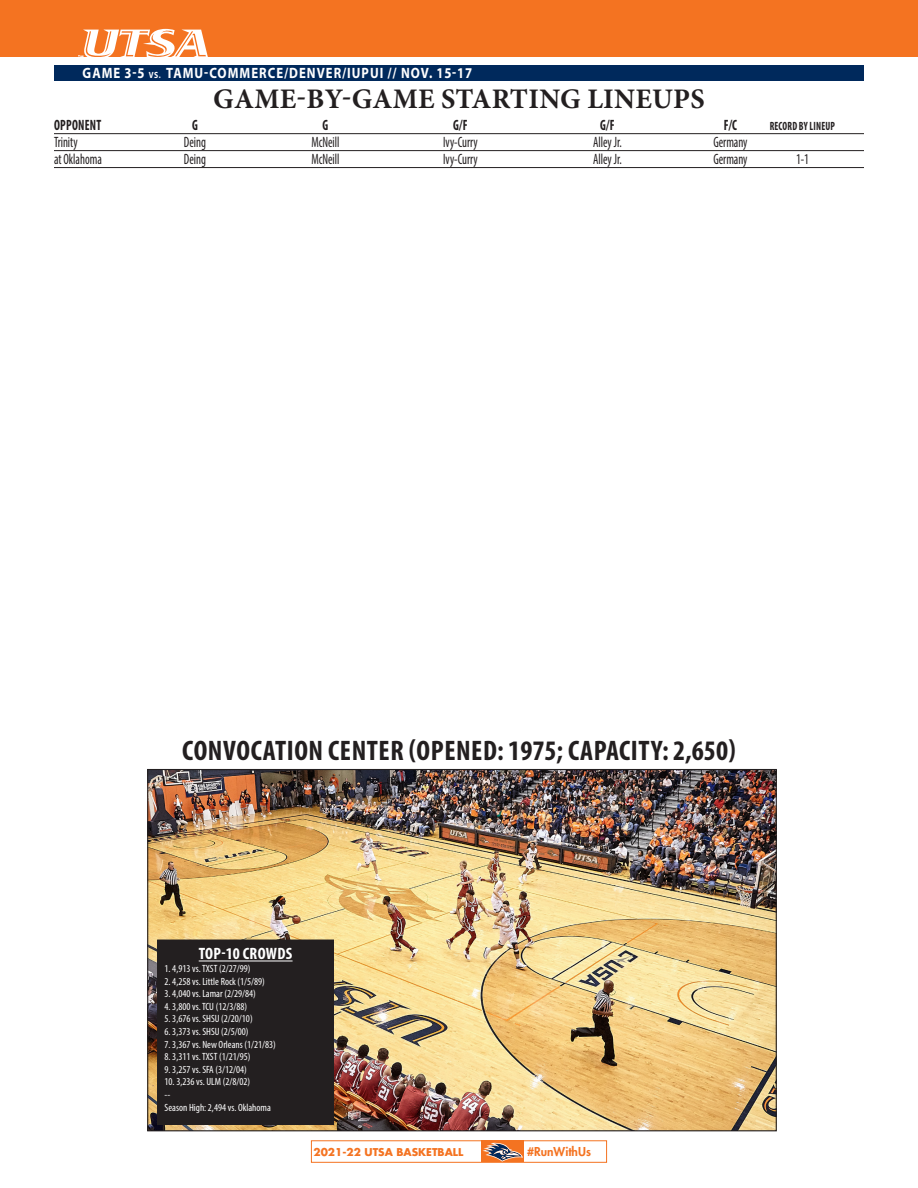
<style>
.page{position:relative;width:918px;height:1188px;background:#fff}
.page>*{position:absolute;margin:0;border:0;box-sizing:border-box;transform-origin:0 0}
.t1{font:700 condensed 28.35px "Myriad Pro";letter-spacing:.02em;color:#231f20}
.t2{font:700 28.35px "Minion Pro";letter-spacing:.01em;color:#231f20}
.t3{font:700 condensed 16.5px "Myriad Pro";letter-spacing:.02em;color:#fff}
.Paragraph_Style_3{font:condensed 15px "Myriad Pro";color:#231f20;scale:.82 1}
.t4{font:700 15px "Myriad Pro";letter-spacing:.08em;color:#fff;scale:.85 1}
.Paragraph_Style_3-2{font:700 condensed 15px "Myriad Pro";letter-spacing:.02em;color:#231f20;scale:.82 1}
.Paragraph_Style_3-3{font:700 condensed 12px "Myriad Pro";letter-spacing:.02em;color:#231f20;scale:.82 1}
.t5{font:800 12px "Futura";color:#f47321}
.t6{font:condensed 10.5px "Myriad Pro";color:#fff}
.t7{font:700 10.5px "Futura";color:#f47321}
.s1{font-size:9px}
</style>
<div class="page">
<div style="left:0;top:0;width:918px;height:57px;background:#f47321"></div>
<div style="left:54px;top:65px;width:810px;height:16px;background:#00295c"></div>
<svg style="left:78px;top:29px;width:130px;height:28px"></svg>
<div style="left:311px;top:1140px;width:296px;height:23px;border:1px solid #f47321"></div>
<div style="left:482px;top:1140px;width:42px;height:22px;background:#f47321"></div>
<svg style="left:483px;top:1143px;width:40px;height:19px"></svg>
<hr style="left:54px;top:133px;width:810px;height:1px;background:#231f20">
<hr style="left:54px;top:150px;width:810px;height:1px;background:#231f20">
<hr style="left:54px;top:167px;width:810px;height:1px;background:#231f20">
<img style="left:149px;top:771px;width:626px;height:358px">
<div style="left:158px;top:940px;width:176px;height:184px;background:#231f20"></div>
<hr style="left:199px;top:961px;width:94px;height:1px;background:#fff">
<div style="left:157px;top:940px;width:177px;height:184px;border:1px solid #231f20"></div>
<h3 class="t4" style="left:83px;top:64px;width:460px">GAME 3-5 <span class="s1">VS.</span> TAMU-COMMERCE/DENVER/IUPUI // NOV. 15-17</h3>
<p class="t2" style="left:213px;top:79px;width:493px">GAME-BY-GAME STARTING LINEUPS</p>
<p class="Paragraph_Style_3-2" style="left:54px;top:116px;width:59px">OPPONENT</p>
<p class="Paragraph_Style_3-2" style="left:192px;top:116px;width:9px">G</p>
<p class="Paragraph_Style_3-2" style="left:323px;top:116px;width:9px">G</p>
<p class="Paragraph_Style_3-2" style="left:453px;top:116px;width:19px">G/F</p>
<p class="Paragraph_Style_3-2" style="left:600px;top:116px;width:19px">G/F</p>
<p class="Paragraph_Style_3-2" style="left:724px;top:116px;width:18px">F/C</p>
<p class="Paragraph_Style_3-3" style="left:770px;top:119px;width:81px">RECORD BY LINEUP</p>
<p class="Paragraph_Style_3" style="left:54px;top:133px;width:30px">Trinity</p>
<p class="Paragraph_Style_3" style="left:184px;top:133px;width:29px">Deing</p>
<p class="Paragraph_Style_3" style="left:311px;top:133px;width:36px">McNeill</p>
<p class="Paragraph_Style_3" style="left:443px;top:133px;width:44px">Ivy-Curry</p>
<p class="Paragraph_Style_3" style="left:593px;top:133px;width:37px">Alley Jr.</p>
<p class="Paragraph_Style_3" style="left:713px;top:133px;width:43px">Germany</p>
<p class="Paragraph_Style_3" style="left:54px;top:150px;width:60px">at Oklahoma</p>
<p class="Paragraph_Style_3" style="left:184px;top:150px;width:29px">Deing</p>
<p class="Paragraph_Style_3" style="left:311px;top:150px;width:36px">McNeill</p>
<p class="Paragraph_Style_3" style="left:443px;top:150px;width:44px">Ivy-Curry</p>
<p class="Paragraph_Style_3" style="left:593px;top:150px;width:37px">Alley Jr.</p>
<p class="Paragraph_Style_3" style="left:713px;top:150px;width:43px">Germany</p>
<p class="Paragraph_Style_3" style="left:796px;top:150px;width:17px">1-1</p>
<p class="t1" style="left:182px;top:733px;width:555px">CONVOCATION CENTER (OPENED: 1975; CAPACITY: 2,650)</p>
<p class="t3" style="left:199px;top:944px;width:95px">TOP-10 CROWDS</p>
<p class="t6" style="left:165px;top:962px;width:87px">1. 4,913 vs. TXST (2/27/99)</p>
<p class="t6" style="left:165px;top:975px;width:102px">2. 4,258 vs. Little Rock (1/5/89)</p>
<p class="t6" style="left:165px;top:987px;width:93px">3. 4,040 vs. Lamar (2/29/84)</p>
<p class="t6" style="left:165px;top:1000px;width:84px">4. 3,800 vs. TCU (12/3/88)</p>
<p class="t6" style="left:165px;top:1013px;width:90px">5. 3,676 vs. SHSU (2/20/10)</p>
<p class="t6" style="left:165px;top:1025px;width:86px">6. 3,373 vs. SHSU (2/5/00)</p>
<p class="t6" style="left:165px;top:1038px;width:113px">7. 3,367 vs. New Orleans (1/21/83)</p>
<p class="t6" style="left:165px;top:1050px;width:87px">8. 3,311 vs. TXST (1/21/95)</p>
<p class="t6" style="left:165px;top:1063px;width:84px">9. 3,257 vs. SFA (3/12/04)</p>
<p class="t6" style="left:165px;top:1076px;width:87px">10. 3,236 vs. ULM (2/8/02)</p>
<p class="t6" style="left:165px;top:1088px;width:7px">--</p>
<p class="t6" style="left:165px;top:1101px;width:108px">Season High: 2,494 vs. Oklahoma</p>
<p class="t7" style="left:314px;top:1144px;width:151px">2021-22 UTSA BASKETBALL</p>
<p class="t5" style="left:527px;top:1144px;width:65px">#RunWithUs</p>
</div>
